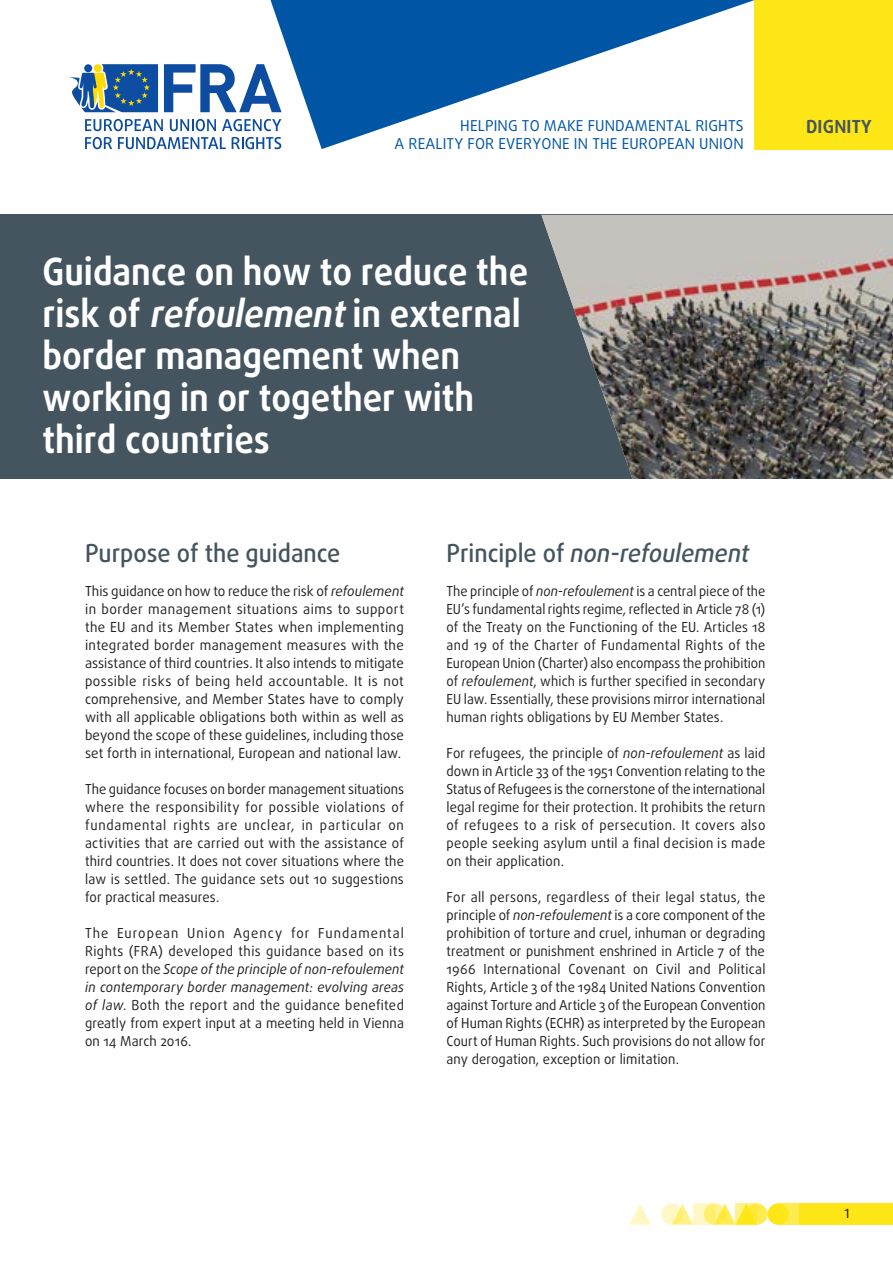
<style>
.page{position:relative;width:893px;height:1263px;background:#fff}
.page>*{position:absolute;margin:0;border:0;box-sizing:border-box;transform-origin:0 0}
.titles_main{font:700 37.5px/42px "Daxline Pro";color:#fff;scale:.92 1}
.body{font:italic 500 24.75px "Daxline Pro";color:#45555f;scale:.95 1}
.Subtitle_chapter{font:500 24.75px "Daxline Pro";color:#45555f;scale:.95 1}
.t1{font:700 18px "Daxline Pro";letter-spacing:.01em;color:#45555f}
.t2{font:15px "Daxline Pro";letter-spacing:.01em;color:#0155a5}
.body-2{font:13.8px/18px "Daxline Pro";letter-spacing:.01em;color:#231f20;text-align:justify;scale:.95 1}
.body-3{font:13.8px/18px "Daxline Pro";letter-spacing:.01em;color:#231f20;text-align:justify}
.body-4{font:13.8px/18px "Daxline Pro";letter-spacing:.01em;color:#231f20;text-align:justify;scale:.94 1}
.t3{font:13.5px "Dax";color:#231f20}
.s1{font-style:italic}
.s2{font-style:normal}
</style>
<div class="page">
<div style="left:746px;top:1203px;width:21px;height:22px;background:#ffec50;border-radius:50%"></div>
<div style="left:778px;top:1203px;width:21px;height:22px;background:#ffec50"></div>
<div style="left:799px;top:1203px;width:94px;height:22px;background:#ffe616"></div>
<svg style="left:675px;top:1203px;width:18px;height:22px"></svg>
<svg style="left:629px;top:1204px;width:22px;height:21px"></svg>
<div style="left:767px;top:1203px;width:22px;height:22px;background:#ffe616;border-radius:50%"></div>
<svg style="left:718px;top:1203px;width:18px;height:22px"></svg>
<svg style="left:704px;top:1203px;width:21px;height:22px"></svg>
<svg style="left:661px;top:1203px;width:21px;height:22px"></svg>
<svg style="left:736px;top:1203px;width:21px;height:22px"></svg>
<svg style="left:693px;top:1203px;width:21px;height:22px"></svg>
<div style="left:755px;top:0;width:138px;height:149px;background:#ffe616"></div>
<svg style="left:164px;top:64px;width:106px;height:48px"></svg>
<svg style="left:85px;top:119px;width:78px;height:12px"></svg>
<svg style="left:170px;top:119px;width:46px;height:12px"></svg>
<svg style="left:222px;top:119px;width:48px;height:12px"></svg>
<svg style="left:85px;top:137px;width:27px;height:12px"></svg>
<svg style="left:118px;top:137px;width:108px;height:12px"></svg>
<svg style="left:232px;top:137px;width:38px;height:12px"></svg>
<svg style="left:69px;top:64px;width:89px;height:48px;background:#547d9f"></svg>
<svg style="left:270px;top:0;width:485px;height:149px"></svg>
<div style="left:0;top:215px;width:893px;height:264px;background:#45555f"></div>
<img style="left:541px;top:215px;width:352px;height:264px">
<p class="t2" style="left:460px;top:116px;width:285px">HELPING TO MAKE FUNDAMENTAL RIGHTS</p>
<p class="t1" style="left:806px;top:115px;width:67px">DIGNITY</p>
<p class="t2" style="left:395px;top:134px;width:351px">A REALITY FOR EVERYONE IN THE EUROPEAN UNION</p>
<p class="titles_main" style="left:43px;top:251px;width:529px">Guidance on how to reduce the risk of <span class="s1">refoulement</span>in external border management when working in or together with third countries</p>
<p class="Subtitle_chapter" style="left:85px;top:536px;width:270px">Purpose of the guidance</p>
<p class="body-3" style="left:85px;top:582px;width:320px">This guidance on how to reduce the risk of <span class="s1">refoulement </span>in border management situations aims to support the EU and its Member States when implementing integrated border management measures with the assistance of third countries. It also intends to mitigate possible risks of being held accountable. It is not comprehensive, and Member States have to comply with all applicable obligations both within as well as beyond the scope of these guidelines, including those set forth in international, European and national law.</p>
<p class="body-2" style="left:85px;top:780px;width:337px">The guidance focuses on border management situations where the responsibility for possible violations of fundamental rights are unclear, in particular on activities that are carried out with the assistance of third countries. It does not cover situations where the law is settled. The guidance sets out 10 suggestions for practical measures.</p>
<p class="body-2" style="left:85px;top:924px;width:337px">The European Union Agency for Fundamental Rights (FRA) developed this guidance based on its report on the <span class="s1">Scope of the principle of non-refoulement in contemporary border management: evolving areas of law</span>. Both the report and the guidance benefited greatly from expert input at a meeting held in Vienna on 14 March 2016.</p>
<p class="body" style="left:446px;top:536px;width:325px"><span class="s2">P r i n c i p l e o f</span> non-refoulement</p>
<p class="body-4" style="left:446px;top:582px;width:341px">The principle of <span class="s1">non-refoulement</span> is a central piece of the EU’s fundamental rights regime, reflected in Article 78 (1) of the Treaty on the Functioning of the EU. Articles 18 and 19 of the Charter of Fundamental Rights of the European Union (Charter) also encompass the prohibition of <span class="s1">refoulement</span>, which is further specified in secondary EU law. Essentially, these provisions mirror international human rights obligations by EU Member States.</p>
<p class="body-2" style="left:446px;top:744px;width:337px">For refugees, the principle of <span class="s1">non-refoulement</span> as laid down in Article 33 of the 1951 Convention relating to the Status of Refugees is the cornerstone of the international legal regime for their protection. It prohibits the return of refugees to a risk of persecution. It covers also people seeking asylum until a final decision is made on their application.</p>
<p class="body-2" style="left:446px;top:888px;width:337px">For all persons, regardless of their legal status, the principle of <span class="s1">non-refoulement</span> is a core component of the prohibition of torture and cruel, inhuman or degrading treatment or punishment enshrined in Article 7 of the 1966 International Covenant on Civil and Political Rights, Article 3 of the 1984 United Nations Convention against Torture and Article 3 of the European Convention of Human Rights (ECHR) as interpreted by the European Court of Human Rights. Such provisions do not allow for any derogation, exception or limitation.</p>
<p class="t3" style="left:843px;top:1206px;width:9px">1</p>
</div>
